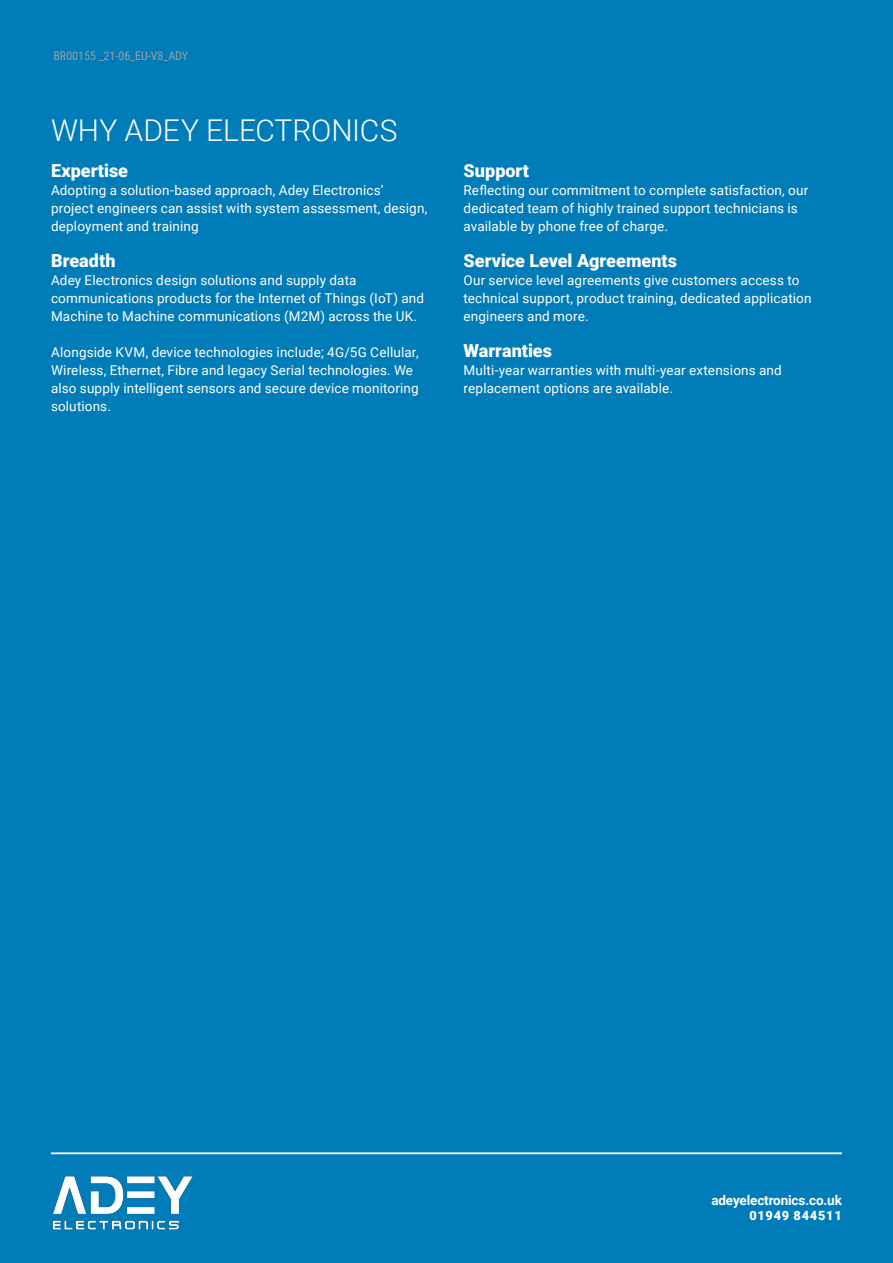
<style>
.page{position:relative;width:893px;height:1263px;background:#007cb9}
.page>*{position:absolute;margin:0;border:0;box-sizing:border-box;transform-origin:0 0}
.t1{font:300 30px "Roboto";letter-spacing:-.005em;color:#fff}
.t2{font:900 18px "Roboto";color:#fff}
.t3{font:13.5px/18px "Roboto";letter-spacing:.01em;color:#fff}
.t4{font:700 13.5px "Roboto";letter-spacing:-.01em;color:#fff}
.t5{font:900 12.75px "Roboto";letter-spacing:.06em;color:#fff}
.t6{font:12px "Roboto Condensed";color:#9d9d9c}
</style>
<div class="page">
<hr style="left:51px;top:1152px;width:791px;height:2px;background:#fff">
<img style="left:52px;top:1176px;width:141px;height:54px">
<p class="t6" style="left:53px;top:47px;width:136px">BR00155 _21-06_EU-V8_ADY</p>
<h1 class="t1" style="left:51px;top:109px;width:348px">WHY ADEY ELECTRONICS</h1>
<h2 class="t2" style="left:51px;top:158px;width:78px">Expertise</h2>
<p class="t3" style="left:51px;top:181px;width:378px">Adopting a solution-based approach, Adey Electronics’ project engineers can assist with system assessment, design, deployment and training</p>
<h2 class="t2" style="left:51px;top:248px;width:66px">Breadth</h2>
<p class="t3" style="left:51px;top:271px;width:375px">Adey Electronics design solutions and supply data communications products for the Internet of Things (IoT) and<br>Machine to Machine communications (M2M) across the UK.</p>
<p class="t3" style="left:51px;top:343px;width:369px">Alongside KVM, device technologies include; 4G/5G Cellular, Wireless, Ethernet, Fibre and legacy Serial technologies. We also supply intelligent sensors and secure device monitoring solutions.</p>
<h2 class="t2" style="left:464px;top:158px;width:67px">Support</h2>
<p class="t3" style="left:464px;top:181px;width:346px">Reflecting our commitment to complete satisfaction, our dedicated team of highly trained support technicians is available by phone free of charge.</p>
<h2 class="t2" style="left:464px;top:248px;width:215px">Service Level Agreements</h2>
<p class="t3" style="left:464px;top:271px;width:349px">Our service level agreements give customers access to technical support, product training, dedicated application engineers and more.</p>
<h2 class="t2" style="left:464px;top:338px;width:90px">Warranties</h2>
<p class="t3" style="left:464px;top:361px;width:320px">Multi-year warranties with multi-year extensions and replacement options are available.</p>
<p class="t4" style="left:711px;top:1191px;width:132px">adeyelectronics.co.uk</p>
<p class="t5" style="left:749px;top:1207px;width:94px">01949 844511</p>
</div>
